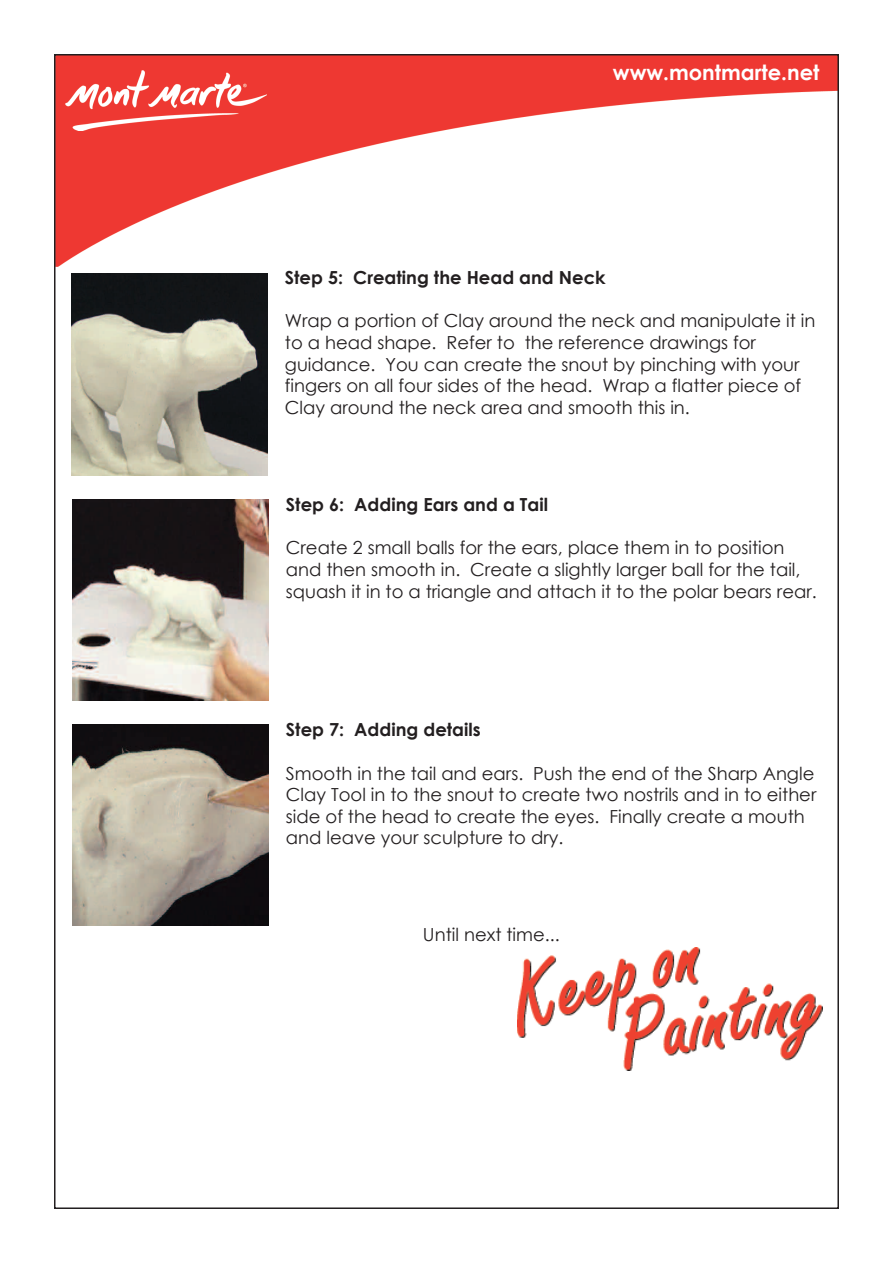
<style>
.page{position:relative;width:893px;height:1263px;background:#fff}
.page>*{position:absolute;margin:0;border:0;box-sizing:border-box;transform-origin:0 0}
.t1{font:700 21px "Century Gothic";color:#fff}
.t2{font:18px/21.6px "Century Gothic";color:#231f20}
.t3{font:700 18px "Century Gothic";color:#231f20}
</style>
<div class="page">
<img style="left:57px;top:57px;width:779px;height:210px">
<img style="left:65px;top:71px;width:202px;height:60px">
<img style="left:72px;top:499px;width:196px;height:202px">
<img style="left:518px;top:947px;width:304px;height:124px">
<img style="left:71px;top:273px;width:196px;height:202px">
<img style="left:72px;top:724px;width:196px;height:202px">
<p class="t1" style="left:613px;top:59px;width:208px">www.montmarte.net</p>
<p class="t3" style="left:285px;top:266px;width:322px">Step 5: Creating the Head and Neck</p>
<p class="t2" style="left:285px;top:309px;width:532px">Wrap a portion of Clay around the neck and manipulate it in to a head shape. Refer to the reference drawings for guidance. You can create the snout by pinching with your fingers on all four sides of the head. Wrap a flatter piece of Clay around the neck area and smooth this in.</p>
<p class="t3" style="left:286px;top:493px;width:264px">Step 6: Adding Ears and a Tail</p>
<p class="t2" style="left:286px;top:537px;width:532px">Create 2 small balls for the ears, place them in to position and then smooth in. Create a slightly larger ball for the tail, squash it in to a triangle and attach it to the polar bears rear.</p>
<p class="t3" style="left:286px;top:718px;width:196px">Step 7: Adding details</p>
<p class="t2" style="left:286px;top:762px;width:532px">Smooth in the tail and ears. Push the end of the Sharp Angle Clay Tool in to the snout to create two nostrils and in to either side of the head to create the eyes. Finally create a mouth and leave your sculpture to dry.</p>
<p class="t2" style="left:423px;top:923px;width:138px">Until next time...</p>
</div>
